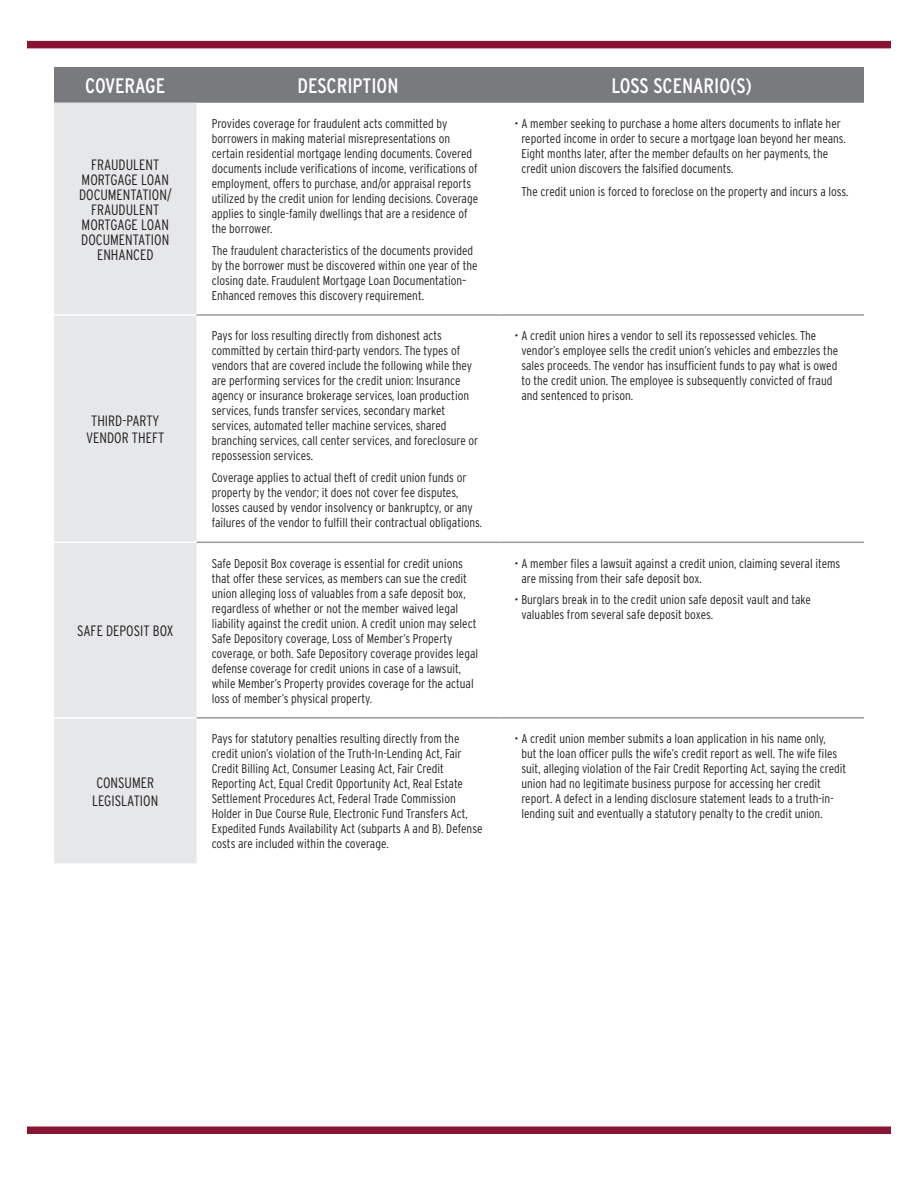
<style>
.page{position:relative;width:918px;height:1188px;background:#fff}
.page>*{position:absolute;margin:0;border:0;box-sizing:border-box;transform-origin:0 0}
.t1{font:condensed 21px "Interstate";color:#fff}
.t2{font:300 condensed 15px/15px "Interstate";color:#231f20;text-align:center}
.t3{font:300 condensed 12.75px/15px "Interstate";color:#231f20}
</style>
<div class="page">
<div style="left:27px;top:41px;width:864px;height:7px;background:#881534"></div>
<div style="left:27px;top:1126px;width:864px;height:8px;background:#881534"></div>
<div style="left:54px;top:67px;width:810px;height:36px;background:#787a7d"></div>
<div style="left:54px;top:103px;width:143px;height:760px;background:#e6e7e9"></div>
<hr style="left:54px;top:542px;width:143px;height:1px;background:#fff">
<hr style="left:54px;top:717px;width:143px;height:2px;background:#fff">
<hr style="left:197px;top:542px;width:303px;height:1px;background:#97999c">
<hr style="left:500px;top:542px;width:364px;height:1px;background:#97999c">
<hr style="left:197px;top:717px;width:303px;height:2px;background:#97999c">
<hr style="left:500px;top:717px;width:364px;height:2px;background:#97999c">
<hr style="left:54px;top:314px;width:143px;height:2px;background:#fff">
<hr style="left:197px;top:314px;width:303px;height:2px;background:#97999c">
<hr style="left:500px;top:314px;width:364px;height:2px;background:#97999c">
<h1 class="t1" style="left:85px;top:74px;width:82px">COVERAGE</h1>
<h1 class="t1" style="left:298px;top:74px;width:103px">DESCRIPTION</h1>
<h1 class="t1" style="left:611px;top:74px;width:142px">LOSS SCENARIO(S)</h1>
<p class="t2" style="left:79px;top:157px;width:94px">FRAUDULENT<br>MORTGAGE LOAN<br>DOCUMENTATION/<br>FRAUDULENT<br>MORTGAGE LOAN<br>DOCUMENTATION<br>ENHANCED</p>
<p class="t2" style="left:86px;top:413px;width:80px;line-height:16.5px">THIRD-PARTY<br>VENDOR THEFT</p>
<p class="t2" style="left:77px;top:623px;width:98px">SAFE DEPOSIT BOX</p>
<p class="t2" style="left:92px;top:773px;width:67px;line-height:18px;text-align:left">CONSUMER<br>LEGISLATION</p>
<p class="t3" style="left:212px;top:116px;width:268px">Provides coverage for fraudulent acts committed by borrowers in making material misrepresentations on certain residential mortgage lending documents. Covered documents include verifications of income, verifications of employment, offers to purchase, and/or appraisal reports utilized by the credit union for lending decisions. Coverage applies to single-family dwellings that are a residence of the borrower.</p>
<p class="t3" style="left:212px;top:243px;width:267px">The fraudulent characteristics of the documents provided by the borrower must be discovered within one year of the closing date. Fraudulent Mortgage Loan Documentation– Enhanced removes this discovery requirement.</p>
<p class="t3" style="left:212px;top:328px;width:268px">Pays for loss resulting directly from dishonest acts committed by certain third-party vendors. The types of vendors that are covered include the following while they are performing services for the credit union: Insurance agency or insurance brokerage services, loan production services, funds transfer services, secondary market services, automated teller machine services, shared branching services, call center services, and foreclosure or repossession services.</p>
<p class="t3" style="left:212px;top:470px;width:272px">Coverage applies to actual theft of credit union funds or property by the vendor; it does not cover fee disputes, losses caused by vendor insolvency or bankruptcy, or any failures of the vendor to fulfill their contractual obligations.</p>
<p class="t3" style="left:521px;top:116px;width:326px;text-indent:-7px">• A member seeking to purchase a home alters documents to inflate her reported income in order to secure a mortgage loan beyond her means.<br>Eight months later, after the member defaults on her payments, the credit union discovers the falsified documents.</p>
<p class="t3" style="left:521px;top:184px;width:329px">The credit union is forced to foreclose on the property and incurs a loss.</p>
<p class="t3" style="left:521px;top:328px;width:318px;text-indent:-7px">• A credit union hires a vendor to sell its repossessed vehicles. The vendor’s employee sells the credit union’s vehicles and embezzles the sales proceeds. The vendor has insufficient funds to pay what is owed to the credit union. The employee is subsequently convicted of fraud and sentenced to prison.</p>
<p class="t3" style="left:212px;top:556px;width:268px">Safe Deposit Box coverage is essential for credit unions that offer these services, as members can sue the credit union alleging loss of valuables from a safe deposit box, regardless of whether or not the member waived legal liability against the credit union. A credit union may select Safe Depository coverage, Loss of Member’s Property coverage, or both. Safe Depository coverage provides legal defense coverage for credit unions in case of a lawsuit, while Member’s Property provides coverage for the actual loss of member’s physical property.</p>
<p class="t3" style="left:521px;top:556px;width:321px;text-indent:-7px">• A member files a lawsuit against a credit union, claiming several items are missing from their safe deposit box.</p>
<p class="t3" style="left:521px;top:592px;width:291px;text-indent:-7px">• Burglars break in to the credit union safe deposit vault and take valuables from several safe deposit boxes.</p>
<p class="t3" style="left:212px;top:731px;width:272px">Pays for statutory penalties resulting directly from the credit union’s violation of the Truth-In-Lending Act, Fair Credit Billing Act, Consumer Leasing Act, Fair Credit Reporting Act, Equal Credit Opportunity Act, Real Estate Settlement Procedures Act, Federal Trade Commission Holder in Due Course Rule, Electronic Fund Transfers Act, Expedited Funds Availability Act (subparts A and B). Defense costs are included within the coverage.</p>
<p class="t3" style="left:521px;top:731px;width:326px;text-indent:-7px">• A credit union member submits a loan application in his name only,<br>but the loan officer pulls the wife’s credit report as well. The wife files suit, alleging violation of the Fair Credit Reporting Act, saying the credit union had no legitimate business purpose for accessing her credit report. A defect in a lending disclosure statement leads to a truth-in&shy;lending suit and eventually a statutory penalty to the credit union.</p>
</div>
